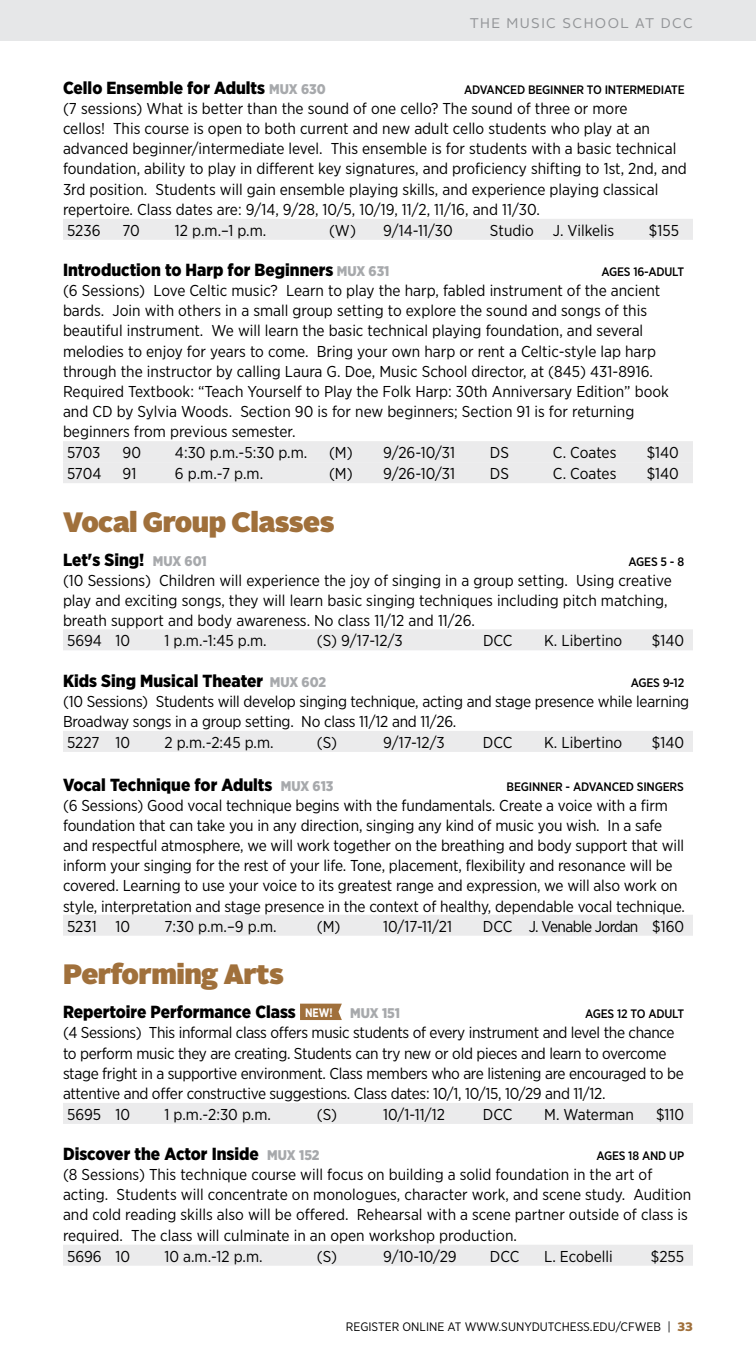
<style>
.page{position:relative;width:756px;height:1355px;background:#fff}
.page>*{position:absolute;margin:0;border:0;box-sizing:border-box;transform-origin:0 0}
.t1{font:900 28px "Alright Sans";letter-spacing:-.02em;color:#a0703b}
.t2{font:900 17.5px "Gotham Narrow";color:#000}
.t3{font:15.75px/20.3px "Gotham Narrow";color:#000}
.t4{font:15.75px/20.3px "Gotham Narrow";letter-spacing:-.02em;color:#000}
.t5{font:15.75px "Gotham Narrow";letter-spacing:-.04em;color:#000}
.t6{font:14px "Alright Sans";letter-spacing:.1em;color:#939598}
.t7{font:500 12.25px "Gotham Narrow";letter-spacing:-.015em;color:#000}
.t8{font:12.25px "Gotham Narrow";color:#000}
.s1{font-size:14px;color:#a7a9ac}
.s2{font-weight:700;font-size:12.25px;color:#fff}
.s3{font-family:"Alright Sans";font-weight:900;color:#a0703b}
</style>
<div class="page">
<div style="left:63px;top:219px;width:630px;height:21px;background:#ebebec"></div>
<div style="left:63px;top:441px;width:630px;height:21px;background:#ebebec"></div>
<div style="left:63px;top:462px;width:630px;height:21px;background:#ebebec"></div>
<div style="left:63px;top:629px;width:630px;height:21px;background:#ebebec"></div>
<div style="left:63px;top:731px;width:630px;height:21px;background:#ebebec"></div>
<div style="left:63px;top:914px;width:630px;height:21px;background:#ebebec"></div>
<div style="left:63px;top:1102px;width:630px;height:21px;background:#ebebec"></div>
<div style="left:63px;top:1244px;width:630px;height:21px;background:#ebebec"></div>
<svg style="left:300px;top:1003px;width:42px;height:17px"></svg>
<div style="left:0;top:0;width:756px;height:40px;background:#e6e7e8"></div>
<p class="t6" style="left:470px;top:13px;width:225px">THE MUSIC SCHOOL AT DCC</p>
<p class="t2" style="left:63px;top:76px;width:264px">Cello Ensemble for Adults <span class="s1">MUX 630</span></p>
<p class="t7" style="left:464px;top:82px;width:222px">ADVANCED BEGINNER TO INTERMEDIATE</p>
<p class="t3" style="left:63px;top:98px;width:625px">(7 sessions) What is better than the sound of one cello? The sound of three or more<br>cellos! This course is open to both current and new adult cello students who play at an advanced beginner/intermediate level. This ensemble is for students with a basic technical foundation, ability to play in different key signatures, and proficiency shifting to 1st, 2nd, and 3rd position. Students will gain ensemble playing skills, and experience playing classical repertoire. Class dates are: 9/14, 9/28, 10/5, 10/19, 11/2, 11/16, and 11/30.<br>5236</p>
<p class="t3" style="left:123px;top:220px;width:19px">70</p>
<p class="t3" style="left:175px;top:220px;width:93px">12 p.m.–1 p.m.</p>
<p class="t3" style="left:329px;top:220px;width:125px">(W) 9/14-11/30</p>
<p class="t3" style="left:490px;top:220px;width:126px">Studio J. Vilkelis</p>
<p class="t3" style="left:649px;top:220px;width:32px">$155</p>
<p class="t2" style="left:63px;top:258px;width:328px">Introduction to Harp for Beginners <span class="s1">MUX 631</span></p>
<p class="t7" style="left:601px;top:264px;width:84px">AGES 16-ADULT</p>
<p class="t3" style="left:63px;top:280px;width:607px">(6 Sessions) Love Celtic music? Learn to play the harp, fabled instrument of the ancient bards. Join with others in a small group setting to explore the sound and songs of this beautiful instrument. We will learn the basic technical playing foundation, and several melodies to enjoy for years to come. Bring your own harp or rent a Celtic-style lap harp through the instructor by calling Laura G. Doe, Music School director, at (845) 431-8916.<br>Required Textbook: “Teach Yourself to Play the Folk Harp: 30th Anniversary Edition” book and CD by Sylvia Woods. Section 90 is for new beginners; Section 91 is for returning beginners from previous semester.<br>5703</p>
<p class="t3" style="left:123px;top:442px;width:20px">90</p>
<p class="t3" style="left:175px;top:442px;width:134px">4:30 p.m.-5:30 p.m.</p>
<p class="t3" style="left:329px;top:442px;width:128px">(M) 9/26-10/31</p>
<p class="t3" style="left:490px;top:442px;width:20px">DS</p>
<p class="t3" style="left:553px;top:442px;width:65px">C. Coates</p>
<p class="t3" style="left:647px;top:442px;width:34px">$140</p>
<p class="t3" style="left:67px;top:463px;width:36px">5704</p>
<p class="t3" style="left:123px;top:463px;width:15px">91</p>
<p class="t3" style="left:175px;top:463px;width:90px">6 p.m.-7 p.m.</p>
<p class="t3" style="left:329px;top:463px;width:128px">(M) 9/26-10/31</p>
<p class="t3" style="left:490px;top:463px;width:20px">DS</p>
<p class="t3" style="left:553px;top:463px;width:65px">C. Coates</p>
<p class="t3" style="left:647px;top:463px;width:34px">$140</p>
<h1 class="t1" style="left:63px;top:501px;width:273px">Vocal Group Classes</h1>
<p class="t2" style="left:63px;top:548px;width:145px">Let's Sing! <span class="s1">MUX 601</span></p>
<p class="t7" style="left:629px;top:553px;width:57px">AGES 5 - 8</p>
<p class="t3" style="left:63px;top:570px;width:610px">(10 Sessions) Children will experience the joy of singing in a group setting. Using creative play and exciting songs, they will learn basic singing techniques including pitch matching, breath support and body awareness. No class 11/12 and 11/26.<br>5694 10</p>
<p class="t3" style="left:164px;top:630px;width:104px">1 p.m.-1:45 p.m.</p>
<p class="t3" style="left:317px;top:630px;width:88px">(S) 9/17-12/3</p>
<p class="t3" style="left:483px;top:630px;width:31px">DCC</p>
<p class="t3" style="left:544px;top:630px;width:80px">K. Libertino</p>
<p class="t3" style="left:652px;top:630px;width:34px">$140</p>
<p class="t2" style="left:63px;top:669px;width:265px">Kids Sing Musical Theater <span class="s1">MUX 602</span></p>
<p class="t7" style="left:631px;top:674px;width:55px">AGES 9-12</p>
<p class="t3" style="left:63px;top:690px;width:628px">(10 Sessions) Students will develop singing technique, acting and stage presence while learning<br>Broadway songs in a group setting. No class 11/12 and 11/26.<br>5227 10</p>
<p class="t3" style="left:164px;top:732px;width:111px">2 p.m.-2:45 p.m.</p>
<p class="t3" style="left:317px;top:732px;width:22px">(S)</p>
<p class="t3" style="left:383px;top:732px;width:63px">9/17-12/3</p>
<p class="t3" style="left:483px;top:732px;width:31px">DCC</p>
<p class="t3" style="left:544px;top:732px;width:80px">K. Libertino</p>
<p class="t3" style="left:652px;top:732px;width:34px">$140</p>
<p class="t2" style="left:63px;top:773px;width:272px">Vocal Technique for Adults <span class="s1">MUX 613</span></p>
<p class="t7" style="left:507px;top:778px;width:179px">BEGINNER - ADVANCED SINGERS</p>
<p class="t3" style="left:63px;top:795px;width:624px">(6 Sessions) Good vocal technique begins with the fundamentals. Create a voice with a firm foundation that can take you in any direction, singing any kind of music you wish. In a safe and respectful atmosphere, we will work together on the breathing and body support that will inform your singing for the rest of your life. Tone, placement, flexibility and resonance will be covered. Learning to use your voice to its greatest range and expression, we will also work on style, interpretation and stage presence in the context of healthy, dependable vocal technique.<br>5231 10</p>
<p class="t3" style="left:164px;top:915px;width:114px">7:30 p.m.–9 p.m.</p>
<p class="t3" style="left:317px;top:915px;width:25px">(M)</p>
<p class="t3" style="left:383px;top:915px;width:70px">10/17-11/21</p>
<p class="t5" style="left:483px;top:916px;width:203px">DCC J. Venable Jordan $160</p>
<h1 class="t1" style="left:63px;top:954px;width:223px">Performing Arts</h1>
<p class="t2" style="left:63px;top:1000px;width:339px">Repertoire Performance Class <span class="s2">NEW!</span> <span class="s1">MUX 151</span></p>
<p class="t7" style="left:585px;top:1006px;width:101px">AGES 12 TO ADULT</p>
<p class="t4" style="left:63px;top:1022px;width:622px">(4 Sessions) This informal class offers music students of every instrument and level the chance to perform music they are creating. Students can try new or old pieces and learn to overcome stage fright in a supportive environment. Class members who are listening are encouraged to be attentive and offer constructive suggestions. Class dates: 10/1, 10/15, 10/29 and 11/12.<br>5695 10</p>
<p class="t3" style="left:164px;top:1103px;width:108px">1 p.m.-2:30 p.m.</p>
<p class="t3" style="left:317px;top:1103px;width:22px">(S)</p>
<p class="t3" style="left:383px;top:1103px;width:63px">10/1-11/12</p>
<p class="t3" style="left:483px;top:1103px;width:31px">DCC</p>
<p class="t3" style="left:544px;top:1103px;width:91px">M. Waterman</p>
<p class="t3" style="left:656px;top:1103px;width:30px">$110</p>
<p class="t2" style="left:63px;top:1142px;width:258px">Discover the Actor Inside <span class="s1">MUX 152</span></p>
<p class="t7" style="left:596px;top:1148px;width:89px">AGES 18 AND UP</p>
<p class="t3" style="left:63px;top:1164px;width:630px">(8 Sessions) This technique course will focus on building a solid foundation in the art of acting. Students will concentrate on monologues, character work, and scene study. Audition and cold reading skills also will be offered. Rehearsal with a scene partner outside of class is required. The class will culminate in an open workshop production.<br>5696 10</p>
<p class="t3" style="left:164px;top:1245px;width:100px">10 a.m.-12 p.m.</p>
<p class="t3" style="left:317px;top:1245px;width:22px">(S)</p>
<p class="t3" style="left:383px;top:1245px;width:75px">9/10-10/29</p>
<p class="t3" style="left:490px;top:1245px;width:31px">DCC</p>
<p class="t3" style="left:544px;top:1245px;width:70px">L. Ecobelli</p>
<p class="t3" style="left:651px;top:1245px;width:35px">$255</p>
<p class="t8" style="left:346px;top:1319px;width:349px">REGISTER ONLINE AT WWW.SUNYDUTCHESS.EDU/CFWEB | <span class="s3">33</span></p>
</div>
